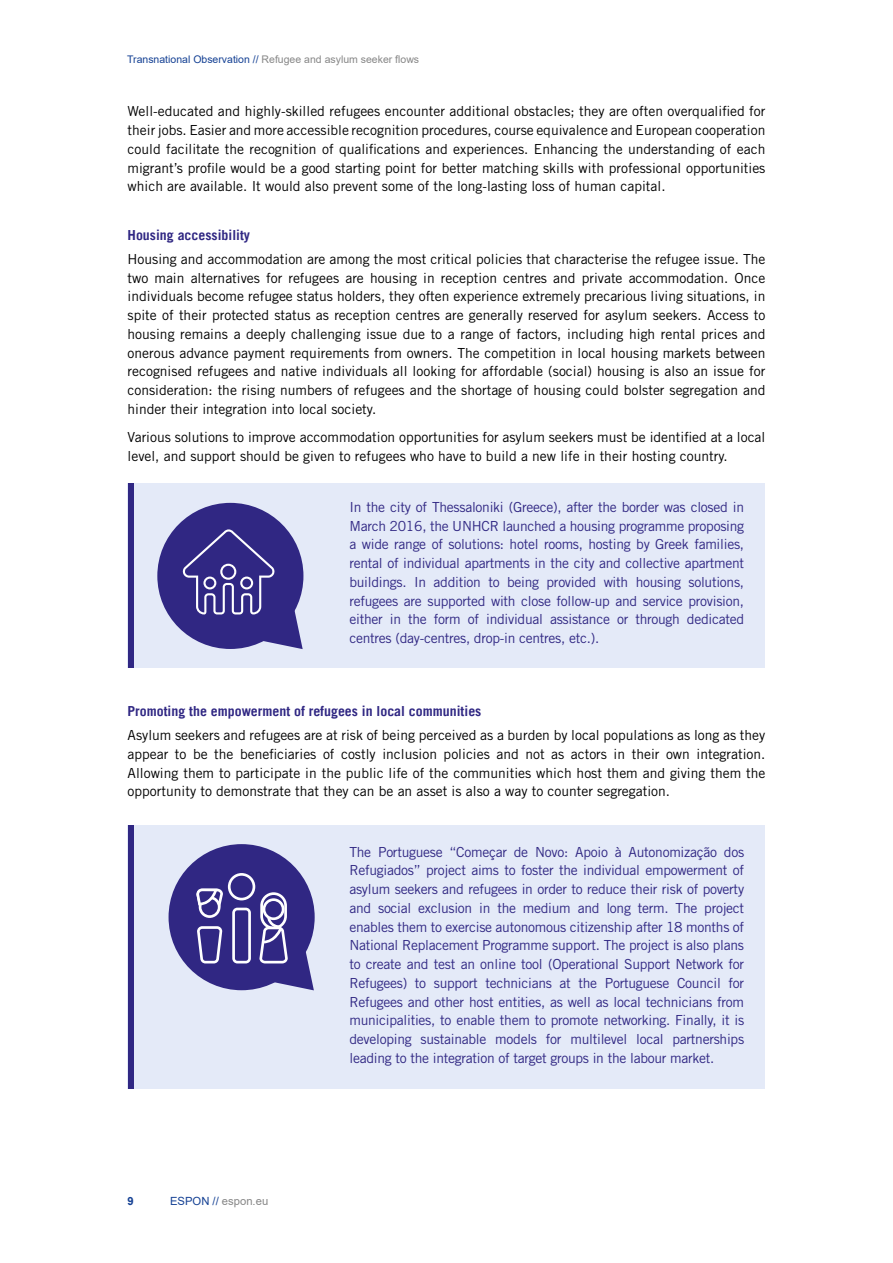
<style>
.page{position:relative;width:893px;height:1263px;background:#fff}
.page>*{position:absolute;margin:0;border:0;box-sizing:border-box;transform-origin:0 0}
.t1{font:13.8px/18.8px "Trade Gothic LT Std";color:#000;text-align:justify}
.t2{font:13.8px/18.8px "Trade Gothic LT Std";letter-spacing:-.02em;color:#302783;text-align:justify}
.t3{font:700 13.8px "Trade Gothic LT";color:#302783}
.t4{font:11.25px "Arial";color:#878787}
.t5{font:700 11.25px "Arial";color:#154194}
.t6{font:10.5px "Arial";color:#878787}
.s1{color:#154194}
</style>
<div class="page">
<div style="left:128px;top:483px;width:637px;height:185px;background:#e4eaf8"></div>
<div style="left:128px;top:483px;width:6px;height:185px;background:#302783"></div>
<div style="left:157px;top:503px;width:146px;height:146px;background:#302783;border-radius:50%"></div>
<svg style="left:182px;top:529px;width:121px;height:120px"></svg>
<div style="left:128px;top:825px;width:637px;height:264px;background:#e4eaf8"></div>
<div style="left:128px;top:825px;width:6px;height:264px;background:#302783"></div>
<div style="left:169px;top:844px;width:146px;height:146px;background:#302783;border-radius:50%"></div>
<svg style="left:196px;top:873px;width:118px;height:117px"></svg>
<p class="t6" style="left:127px;top:52px;width:293px"><span class="s1">Transnational Observation //</span> Refugee and asylum seeker flows</p>
<p class="t1" style="left:128px;top:102px;width:639px">Well-educated and highly-skilled refugees encounter additional obstacles; they are often overqualified for their jobs. Easier and more accessible recognition procedures, course equivalence and European cooperation could facilitate the recognition of qualifications and experiences. Enhancing the understanding of each migrant’s profile would be a good starting point for better matching skills with professional opportunities which are available. It would also prevent some of the long-lasting loss of human capital.</p>
<p class="t3" style="left:128px;top:226px;width:124px">Housing accessibility</p>
<p class="t1" style="left:128px;top:249px;width:639px">Housing and accommodation are among the most critical policies that characterise the refugee issue. The two main alternatives for refugees are housing in reception centres and private accommodation. Once individuals become refugee status holders, they often experience extremely precarious living situations, in spite of their protected status as reception centres are generally reserved for asylum seekers. Access to housing remains a deeply challenging issue due to a range of factors, including high rental prices and onerous advance payment requirements from owners. The competition in local housing markets between recognised refugees and native individuals all looking for affordable (social) housing is also an issue for consideration: the rising numbers of refugees and the shortage of housing could bolster segregation and hinder their integration into local society.</p>
<p class="t1" style="left:128px;top:428px;width:639px">Various solutions to improve accommodation opportunities for asylum seekers must be identified at a local level, and support should be given to refugees who have to build a new life in their hosting country.</p>
<p class="t2" style="left:349px;top:497px;width:396px">In the city of Thessaloniki (Greece), after the border was closed in March 2016, the UNHCR launched a housing programme proposing a wide range of solutions: hotel rooms, hosting by Greek families, rental of individual apartments in the city and collective apartment buildings. In addition to being provided with housing solutions, refugees are supported with close follow-up and service provision, either in the form of individual assistance or through dedicated centres (day-centres, drop-in centres, etc.).</p>
<p class="t3" style="left:128px;top:702px;width:355px">Promoting the empowerment of refugees in local communities</p>
<p class="t1" style="left:128px;top:725px;width:639px">Asylum seekers and refugees are at risk of being perceived as a burden by local populations as long as they appear to be the beneficiaries of costly inclusion policies and not as actors in their own integration.<br>Allowing them to participate in the public life of the communities which host them and giving them the opportunity to demonstrate that they can be an asset is also a way to counter segregation.</p>
<p class="t5" style="left:128px;top:1193px;width:8px">9</p>
<p class="t4" style="left:170px;top:1193px;width:100px"><span class="s1">ESPON //</span> espon.eu</p>
<p class="t2" style="left:349px;top:842px;width:396px">The Portuguese “Começar de Novo: Apoio à Autonomização dos Refugiados” project aims to foster the individual empowerment of asylum seekers and refugees in order to reduce their risk of poverty and social exclusion in the medium and long term. The project enables them to exercise autonomous citizenship after 18 months of National Replacement Programme support. The project is also plans to create and test an online tool (Operational Support Network for Refugees) to support technicians at the Portuguese Council for Refugees and other host entities, as well as local technicians from municipalities, to enable them to promote networking. Finally, it is developing sustainable models for multilevel local partnerships leading to the integration of target groups in the labour market.</p>
</div>
